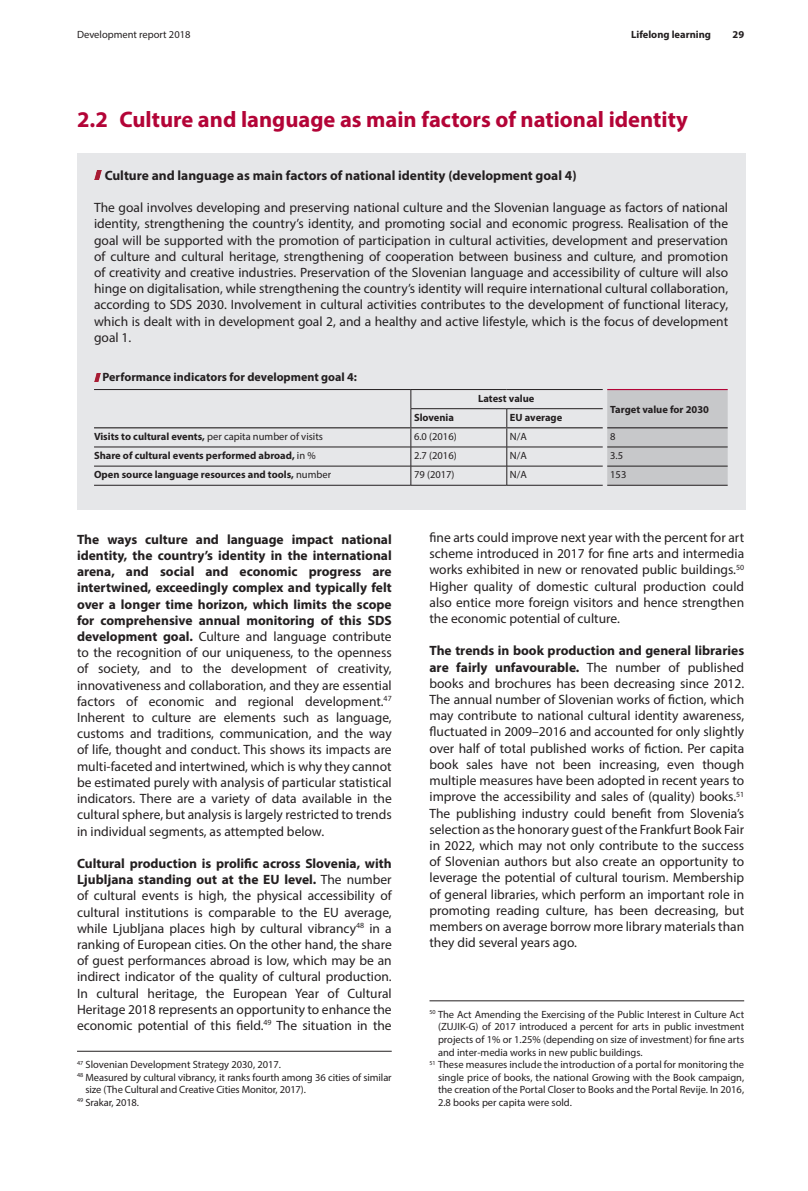
<style>
.page{position:relative;width:808px;height:1191px;background:#fff}
.page>*{position:absolute;margin:0;border:0;box-sizing:border-box;transform-origin:0 0}
.naslov_1{font:700 22.5px "Myriad Pro";color:#b30437}
.besedilo{font:13.5px/16.2px "Myriad Pro";color:#231f20;text-align:justify}
.okvir_naslov{font:700 13.5px "Myriad Pro";color:#231f20}
.slika_tabela_naslov{font:700 12px "Myriad Pro";color:#231f20}
.besedilo-2{font:10.5px/12.6px "Myriad Pro";color:#231f20;text-align:justify}
.tabela_LEVO{font:700 10.5px "Myriad Pro";color:#231f20}
.tabela_LEVO-2{font:10.5px "Myriad Pro";color:#231f20}
.s1{font-weight:400}
.s2{font-weight:700}
</style>
<div class="page">
<div style="left:77px;top:153px;width:668px;height:356px;background:#e6e7e9"></div>
<svg style="left:94px;top:171px;width:7px;height:9px"></svg>
<div style="left:607px;top:390px;width:121px;height:95px;background:#c7c8ca"></div>
<hr style="left:94px;top:389px;width:317px;height:1px;background:#231f20">
<hr style="left:411px;top:389px;width:96px;height:1px;background:#231f20">
<hr style="left:507px;top:389px;width:96px;height:1px;background:#231f20">
<hr style="left:411px;top:408px;width:96px;height:1px;background:#231f20">
<hr style="left:507px;top:408px;width:96px;height:1px;background:#231f20">
<hr style="left:94px;top:447px;width:317px;height:1px;background:#231f20">
<hr style="left:411px;top:447px;width:96px;height:1px;background:#231f20">
<hr style="left:507px;top:447px;width:96px;height:1px;background:#231f20">
<hr style="left:607px;top:447px;width:121px;height:1px;background:#231f20">
<hr style="left:94px;top:466px;width:317px;height:1px;background:#231f20">
<hr style="left:411px;top:466px;width:96px;height:1px;background:#231f20">
<svg style="left:411px;top:390px;width:1px;height:95px"></svg>
<hr style="left:507px;top:466px;width:96px;height:1px;background:#231f20">
<svg style="left:506px;top:409px;width:1px;height:76px"></svg>
<hr style="left:607px;top:466px;width:121px;height:1px;background:#231f20">
<hr style="left:94px;top:485px;width:317px;height:1px;background:#231f20">
<hr style="left:411px;top:485px;width:96px;height:1px;background:#231f20">
<hr style="left:507px;top:485px;width:96px;height:1px;background:#231f20">
<hr style="left:607px;top:485px;width:121px;height:1px;background:#231f20">
<hr style="left:607px;top:389px;width:121px;height:1px;background:#b30437">
<hr style="left:607px;top:427px;width:121px;height:1px;background:#231f20">
<hr style="left:94px;top:427px;width:317px;height:1px;background:#231f20">
<hr style="left:411px;top:427px;width:96px;height:1px;background:#231f20">
<hr style="left:507px;top:427px;width:96px;height:1px;background:#231f20">
<svg style="left:94px;top:373px;width:6px;height:8px"></svg>
<hr style="left:77px;top:1051px;width:315px;height:1px;background:#231f20">
<hr style="left:429px;top:1000px;width:315px;height:1px;background:#231f20">
<p class="besedilo-2" style="left:77px;top:28px;width:115px">Development report 2018</p>
<p class="tabela_LEVO" style="left:631px;top:27px;width:81px">Lifelong learning</p>
<p class="tabela_LEVO" style="left:732px;top:27px;width:13px">29</p>
<p class="naslov_1" style="left:77px;top:105px;width:612px">2.2 Culture and language as main factors of national identity</p>
<p class="okvir_naslov" style="left:105px;top:166px;width:473px">Culture and language as main factors of national identity (development goal 4)</p>
<p class="besedilo" style="left:94px;top:199px;width:636px">The goal involves developing and preserving national culture and the Slovenian language as factors of national identity, strengthening the country’s identity, and promoting social and economic progress. Realisation of the goal will be supported with the promotion of participation in cultural activities, development and preservation of culture and cultural heritage, strengthening of cooperation between business and culture, and promotion of creativity and creative industries. Preservation of the Slovenian language and accessibility of culture will also hinge on digitalisation, while strengthening the country’s identity will require international cultural collaboration, according to SDS 2030. Involvement in cultural activities contributes to the development of functional literacy, which is dealt with in development goal 2, and a healthy and active lifestyle, which is the focus of development goal 1.</p>
<p class="slika_tabela_naslov" style="left:103px;top:369px;width:256px">Performance indicators for development goal 4:</p>
<p class="tabela_LEVO" style="left:478px;top:391px;width:58px">Latest value</p>
<p class="tabela_LEVO" style="left:610px;top:402px;width:100px">Target value for 2030</p>
<p class="tabela_LEVO" style="left:414px;top:410px;width:42px">Slovenia</p>
<p class="tabela_LEVO" style="left:510px;top:410px;width:54px">EU average</p>
<p class="tabela_LEVO" style="left:94px;top:429px;width:230px">Visits to cultural events, <span class="s1">per capita number of visits</span></p>
<p class="tabela_LEVO-2" style="left:414px;top:430px;width:44px">6.0 (2016)</p>
<p class="tabela_LEVO-2" style="left:510px;top:430px;width:18px">N/A</p>
<p class="tabela_LEVO-2" style="left:610px;top:430px;width:7px">8</p>
<p class="tabela_LEVO" style="left:94px;top:449px;width:223px">Share of cultural events performed abroad, <span class="s1">in %</span></p>
<p class="tabela_LEVO-2" style="left:414px;top:449px;width:44px">2.7 (2016)</p>
<p class="tabela_LEVO-2" style="left:510px;top:449px;width:18px">N/A</p>
<p class="tabela_LEVO-2" style="left:610px;top:449px;width:14px">3.5</p>
<p class="tabela_LEVO" style="left:94px;top:468px;width:239px">Open source language resources and tools, <span class="s1">number</span></p>
<p class="tabela_LEVO-2" style="left:414px;top:468px;width:42px">79 (2017)</p>
<p class="tabela_LEVO-2" style="left:510px;top:468px;width:18px">N/A</p>
<p class="tabela_LEVO-2" style="left:610px;top:468px;width:18px">153</p>
<p class="besedilo" style="left:77px;top:531px;width:316px"><span class="s2">The ways culture and language impact national identity, the country’s identity in the international arena, and social and economic progress are intertwined, exceedingly complex and typically felt over a longer time horizon, which limits the scope for comprehensive annual monitoring of this SDS development goal.</span> Culture and language contribute to the recognition of our uniqueness, to the openness of society, and to the development of creativity, innovativeness and collaboration, and they are essential factors of economic and regional development.<sup>47<br></sup>Inherent to culture are elements such as language, customs and traditions, communication, and the way of life, thought and conduct. This shows its impacts are multi-faceted and intertwined, which is why they cannot be estimated purely with analysis of particular statistical indicators. There are a variety of data available in the cultural sphere, but analysis is largely restricted to trends in individual segments, as attempted below.</p>
<p class="besedilo" style="left:77px;top:855px;width:316px"><span class="s2">Cultural production is prolific across Slovenia, with Ljubljana standing out at the EU level.</span> The number of cultural events is high, the physical accessibility of cultural institutions is comparable to the EU average, while Ljubljana places high by cultural vibrancy<sup>48</sup> in a ranking of European cities. On the other hand, the share of guest performances abroad is low, which may be an indirect indicator of the quality of cultural production.<br>In cultural heritage, the European Year of Cultural Heritage 2018 represents an opportunity to enhance the economic potential of this field.<sup>49</sup> The situation in the</p>
<p class="besedilo-2" style="left:77px;top:1058px;width:206px"><sup>47</sup> Slovenian Development Strategy 2030, 2017.</p>
<p class="besedilo-2" style="left:86px;top:1070px;width:308px;text-indent:-9px"><sup>48</sup> Measured by cultural vibrancy, it ranks fourth among 36 cities of similar size (The Cultural and Creative Cities Monitor, 2017).</p>
<p class="besedilo-2" style="left:77px;top:1096px;width:64px"><sup>49</sup> Srakar, 2018.</p>
<p class="besedilo" style="left:429px;top:529px;width:316px">fine arts could improve next year with the percent for art scheme introduced in 2017 for fine arts and intermedia works exhibited in new or renovated public buildings.<sup>50<br></sup>Higher quality of domestic cultural production could also entice more foreign visitors and hence strengthen the economic potential of culture.</p>
<p class="besedilo" style="left:429px;top:642px;width:316px"><span class="s2">The trends in book production and general libraries are fairly unfavourable.</span> The number of published books and brochures has been decreasing since 2012.<br>The annual number of Slovenian works of fiction, which may contribute to national cultural identity awareness, fluctuated in 2009–2016 and accounted for only slightly over half of total published works of fiction. Per capita book sales have not been increasing, even though multiple measures have been adopted in recent years to improve the accessibility and sales of (quality) books.<sup>51<br></sup>The publishing industry could benefit from Slovenia’s selection as the honorary guest of the Frankfurt Book Fair in 2022, which may not only contribute to the success of Slovenian authors but also create an opportunity to leverage the potential of cultural tourism. Membership of general libraries, which perform an important role in promoting reading culture, has been decreasing, but members on average borrow more library materials than they did several years ago.</p>
<p class="besedilo-2" style="left:438px;top:1007px;width:308px;text-indent:-9px"><sup>50</sup> The Act Amending the Exercising of the Public Interest in Culture Act (ZUJIK-G) of 2017 introduced a percent for arts in public investment projects of 1% or 1.25% (depending on size of investment) for fine arts and inter-media works in new public buildings.</p>
<p class="besedilo-2" style="left:438px;top:1058px;width:308px;text-indent:-9px"><sup>51</sup> These measures include the introduction of a portal for monitoring the single price of books, the national Growing with the Book campaign, the creation of the Portal Closer to Books and the Portal Revije. In 2016, 2.8 books per capita were sold.</p>
</div>
